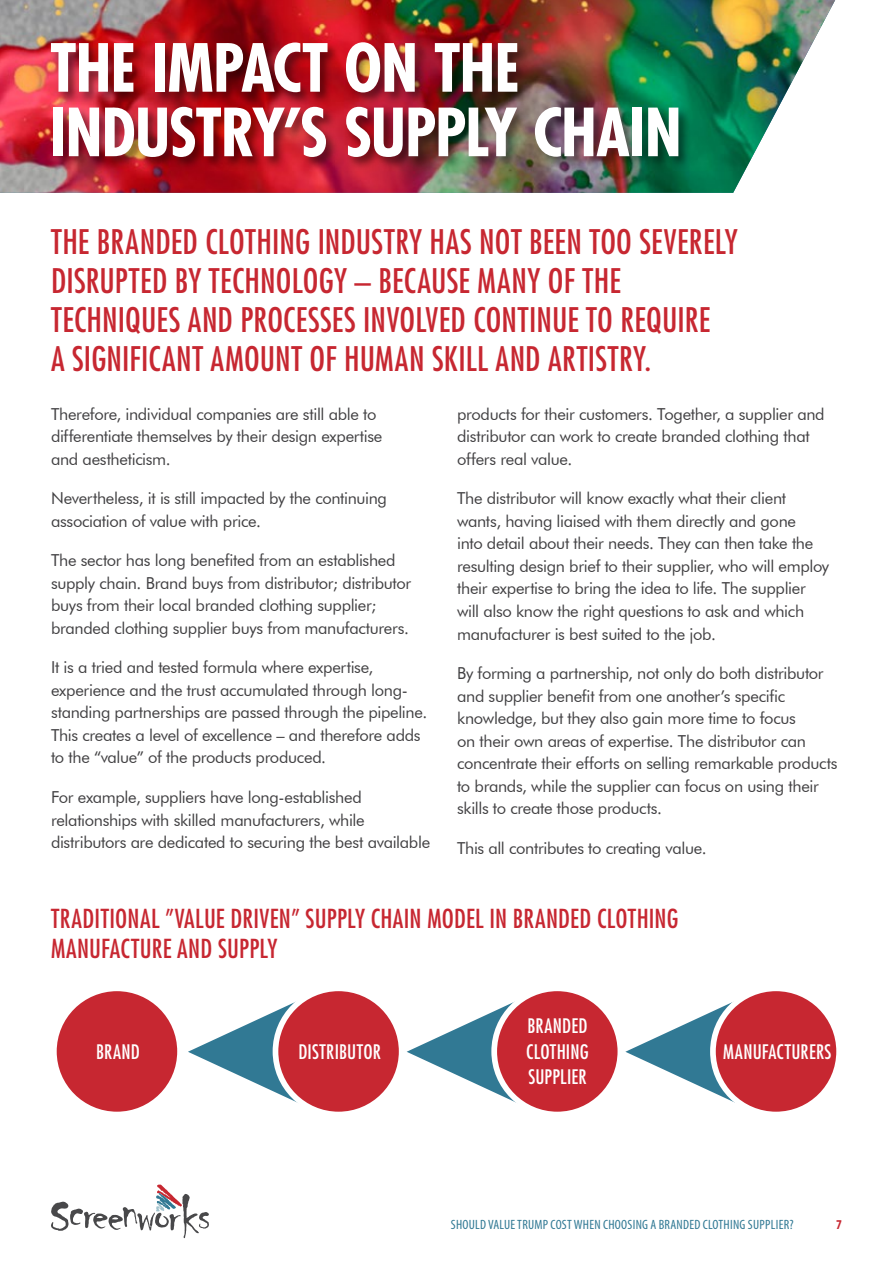
<style>
.page{position:relative;width:893px;height:1263px;background:#fff}
.page>*{position:absolute;margin:0;border:0;box-sizing:border-box;transform-origin:0 0}
.t1{font:700 condensed 64.5px/64.5px "Futura";letter-spacing:-.015em;color:#fff}
.t2{font:condensed 33px/39px "Futura";letter-spacing:.01em;color:#c72731}
.t3{font:condensed 25.5px/30px "Futura";letter-spacing:.01em;color:#c72731}
.t4{font:condensed 19.5px/25.5px "Futura";letter-spacing:.01em;color:#fff;text-align:justify}
.t5{font:16.5px/22.5px "Futura BT";letter-spacing:-.02em;color:#414042}
.t6{font:condensed 13.5px "Myriad Pro";letter-spacing:.02em;color:#317994}
.t7{font:700 condensed 13.5px "Myriad Pro";color:#c72731}
</style>
<div class="page">
<img style="left:0;top:0;width:835px;height:193px">
<div style="left:49px;top:41px;width:643px;height:130px;background:#000;opacity:.5"></div>
<svg style="left:51px;top:1184px;width:158px;height:54px"></svg>
<svg style="left:407px;top:1001px;width:109px;height:102px"></svg>
<div style="left:494px;top:988px;width:126px;height:126px;background:#c72731;border-radius:50%"></div>
<div style="left:491px;top:985px;width:132px;height:132px;border:6px solid #fff;border-radius:50%"></div>
<svg style="left:625px;top:1001px;width:110px;height:102px"></svg>
<div style="left:713px;top:988px;width:126px;height:126px;background:#c72731;border-radius:50%"></div>
<div style="left:710px;top:985px;width:132px;height:132px;border:6px solid #fff;border-radius:50%"></div>
<svg style="left:188px;top:1001px;width:110px;height:102px"></svg>
<div style="left:275px;top:988px;width:127px;height:126px;background:#c72731;border-radius:50%"></div>
<div style="left:273px;top:985px;width:131px;height:132px;border:6px solid #fff;border-radius:50%"></div>
<div style="left:54px;top:988px;width:126px;height:126px;background:#c72731;border-radius:50%"></div>
<div style="left:51px;top:985px;width:132px;height:132px;border:6px solid #fff;border-radius:50%"></div>
<h1 class="t1" style="left:50px;top:35px;width:633px">THE IMPACT ON THE<br>INDUSTRY’S SUPPLY CHAIN</h1>
<h2 class="t2" style="left:51px;top:221px;width:688px">THE BRANDED CLOTHING INDUSTRY HAS NOT BEEN TOO SEVERELY DISRUPTED BY TECHNOLOGY – BECAUSE MANY OF THE TECHNIQUES AND PROCESSES INVOLVED CONTINUE TO REQUIRE<br>A SIGNIFICANT AMOUNT OF HUMAN SKILL AND ARTISTRY.</h2>
<p class="t5" style="left:51px;top:403px;width:333px">Therefore, individual companies are still able to differentiate themselves by their design expertise and aestheticism.</p>
<p class="t5" style="left:51px;top:487px;width:337px">Nevertheless, it is still impacted by the continuing association of value with price.</p>
<p class="t5" style="left:51px;top:549px;width:362px">The sector has long benefited from an established supply chain. Brand buys from distributor; distributor buys from their local branded clothing supplier; branded clothing supplier buys from manufacturers.</p>
<p class="t5" style="left:51px;top:656px;width:378px">It is a tried and tested formula where expertise, experience and the trust accumulated through long&shy;standing partnerships are passed through the pipeline.<br>This creates a level of excellence – and therefore adds to the “value” of the products produced.</p>
<p class="t5" style="left:51px;top:786px;width:381px">For example, suppliers have long-established relationships with skilled manufacturers, while distributors are dedicated to securing the best available</p>
<p class="t5" style="left:457px;top:403px;width:369px">products for their customers. Together, a supplier and distributor can work to create branded clothing that offers real value.</p>
<p class="t5" style="left:457px;top:487px;width:374px">The distributor will know exactly what their client wants, having liaised with them directly and gone<br>into detail about their needs. They can then take the resulting design brief to their supplier, who will employ their expertise to bring the idea to life. The supplier will also know the right questions to ask and which manufacturer is best suited to the job.</p>
<p class="t5" style="left:457px;top:662px;width:382px">By forming a partnership, not only do both distributor and supplier benefit from one another’s specific knowledge, but they also gain more time to focus<br>on their own areas of expertise. The distributor can concentrate their efforts on selling remarkable products to brands, while the supplier can focus on using their skills to create those products.</p>
<p class="t5" style="left:457px;top:836px;width:251px">This all contributes to creating value.</p>
<h3 class="t3" style="left:51px;top:903px;width:629px">TRADITIONAL ”VALUE DRIVEN” SUPPLY CHAIN MODEL IN BRANDED CLOTHING<br>MANUFACTURE AND SUPPLY</h3>
<p class="t4" style="left:96px;top:1039px;width:45px">BRAND</p>
<p class="t4" style="left:298px;top:1038px;width:84px">DISTRIBUTOR</p>
<p class="t4" style="left:526px;top:1013px;width:64px">BRANDED CLOTHING SUPPLIER</p>
<p class="t4" style="left:723px;top:1038px;width:110px">MANUFACTURERS</p>
<p class="t6" style="left:451px;top:1216px;width:344px">SHOULD VALUE TRUMP COST WHEN CHOOSING A BRANDED CLOTHING SUPPLIER?</p>
<p class="t7" style="left:836px;top:1216px;width:7px">7</p>
</div>
